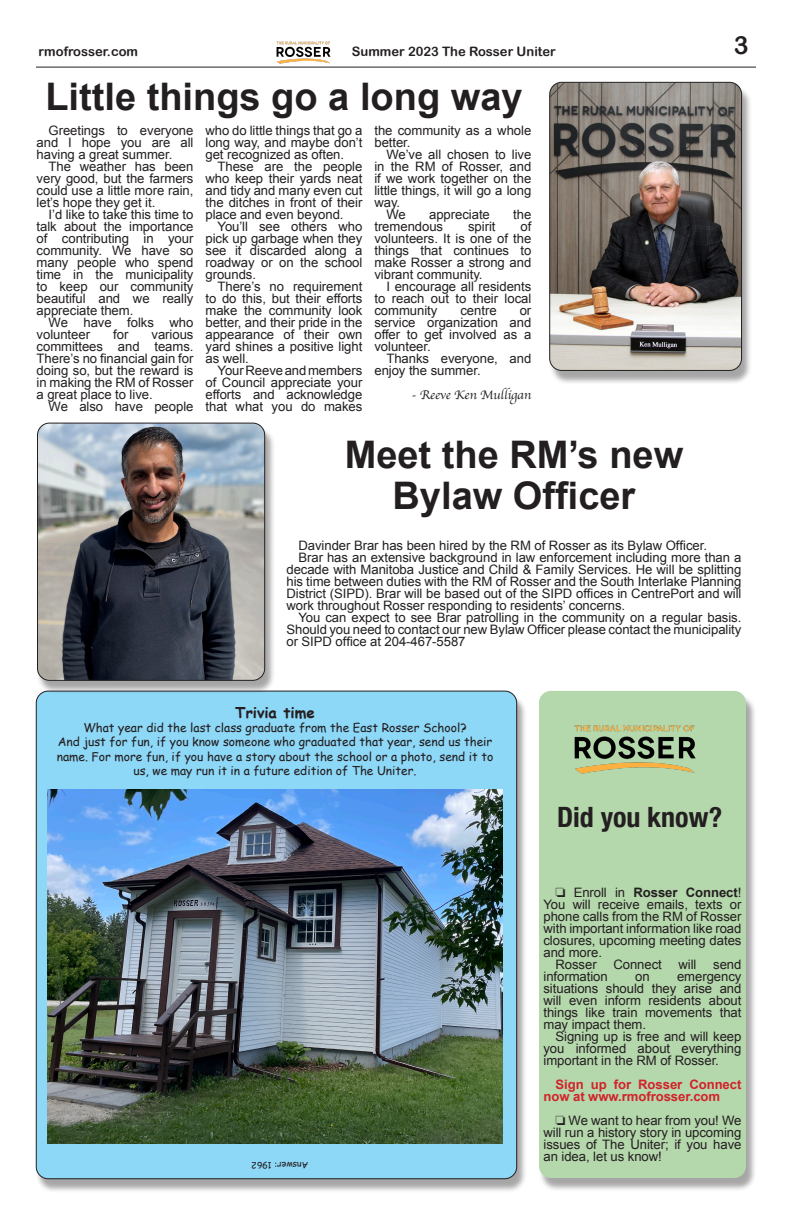
<style>
.page{position:relative;width:792px;height:1224px;background:#fff}
.page>*{position:absolute;margin:0;border:0;box-sizing:border-box;transform-origin:0 0}
.No_indent_body_copy{font:700 38px/41px "Arial";color:#231f20;text-align:center}
.No_indent_body_copy-2{font:700 condensed 28px "Helvetica Neue";color:#231f20}
.t1{font:25px "Arial Rounded MT Bold";color:#231f20}
.t2{font:700 15px "Comic Sans MS";color:#231f20}
.t3{font:13px/12px "Arial";letter-spacing:-.005em;color:#231f20;text-align:justify}
.t4{font:700 13px/12px "Arial";letter-spacing:-.005em;color:#d1232a}
.t5{font:13px "Arial Rounded MT Bold";color:#231f20}
.t6{font:13px "Apple Chancery";letter-spacing:-.005em;color:#231f20}
.t7{font:12px/14.4px "Comic Sans MS";color:#231f20;text-align:center}
.t8{font:9px "Comic Sans MS";color:#231f20}
.s1{font-weight:700}
</style>
<div class="page">
<div style="left:539px;top:694px;width:217px;height:498px;background:#231f20;opacity:.4"></div>
<div style="left:539px;top:691px;width:207px;height:487px;background:#b5d7ac;border-radius:12px"></div>
<img style="left:574px;top:725px;width:122px;height:49px">
<hr style="left:36px;top:67px;width:720px;height:1px;background:#231f20">
<img style="left:271px;top:41px;width:65px;height:26px">
<div style="left:35px;top:694px;width:492px;height:499px;background:#231f20;opacity:.4"></div>
<div style="left:36px;top:691px;width:481px;height:488px;background:#8dd7f7;border-radius:12px"></div>
<div style="left:549px;top:85px;width:203px;height:300px;background:#231f20;opacity:.4"></div>
<img style="left:550px;top:82px;width:192px;height:288px">
<div style="left:549px;top:82px;width:193px;height:289px;border:1px solid #231f20;border-radius:12px"></div>
<img style="left:48px;top:789px;width:455px;height:354px">
<div style="left:37px;top:426px;width:238px;height:268px;background:#231f20;opacity:.4"></div>
<img style="left:38px;top:423px;width:227px;height:257px">
<div style="left:37px;top:423px;width:228px;height:258px;border:1px solid #231f20;border-radius:12px"></div>
<p class="t5" style="left:39px;top:43px;width:101px">rmofrosser.com</p>
<p class="t5" style="left:352px;top:44px;width:206px">Summer 2023 The Rosser Uniter</p>
<p class="t1" style="left:734px;top:31px;width:16px">3</p>
<p class="No_indent_body_copy" style="left:45px;top:77px;width:479px">Little things go a long way</p>
<p class="t3" style="left:37px;top:124px;width:158px;text-indent:12px">Greetings to everyone and I hope you are all having a great summer.</p>
<p class="t3" style="left:37px;top:160px;width:158px;text-indent:12px">The weather has been very good, but the farmers could use a little more rain, let’s hope they get it.</p>
<p class="t3" style="left:37px;top:208px;width:158px;text-indent:12px">I’d like to take this time to talk about the importance of contributing in your community. We have so many people who spend time in the municipality to keep our community beautiful and we really appreciate them.</p>
<p class="t3" style="left:37px;top:316px;width:158px;text-indent:12px">We have folks who volunteer</p>
<p class="t3" style="left:113px;top:328px;width:17px">for</p>
<p class="t3" style="left:37px;top:328px;width:158px;text-indent:115px">various committees and teams.<br>There’s no financial gain for doing so, but the reward is in making the RM of Rosser a great place to live.</p>
<p class="t3" style="left:49px;top:400px;width:146px">We also have people</p>
<p class="t3" style="left:206px;top:124px;width:158px">who do little things that go a long way, and maybe don’t get recognized as often.</p>
<p class="t3" style="left:206px;top:160px;width:158px;text-indent:12px">These are the people who keep their yards neat and tidy and many even cut the ditches in front of their place and even beyond.</p>
<p class="t3" style="left:206px;top:220px;width:158px;text-indent:12px">You’ll see others who pick up garbage when they see it discarded along a roadway or on the school grounds.</p>
<p class="t3" style="left:206px;top:280px;width:158px;text-indent:12px">There’s no requirement to do this, but their efforts make the community look better, and their pride in the appearance of their own yard shines a positive light as well.</p>
<p class="t3" style="left:206px;top:364px;width:158px;text-indent:12px">Your Reeve and members of Council appreciate your efforts and acknowledge that what you do makes</p>
<p class="t3" style="left:374px;top:124px;width:158px">the community as a whole better.</p>
<p class="t3" style="left:374px;top:148px;width:158px;text-indent:12px">We’ve all chosen to live in the RM of Rosser, and if we work together on the little things, it will go a long way.</p>
<p class="t3" style="left:386px;top:208px;width:21px">We</p>
<p class="t3" style="left:429px;top:208px;width:62px">appreciate</p>
<p class="t3" style="left:513px;top:208px;width:20px">the</p>
<p class="t3" style="left:374px;top:220px;width:70px">tremendous</p>
<p class="t3" style="left:468px;top:220px;width:29px">spirit</p>
<p class="t3" style="left:374px;top:220px;width:158px;text-indent:146px">of volunteers. It is one of the things that continues to make Rosser a strong and vibrant community.</p>
<p class="t3" style="left:374px;top:280px;width:158px;text-indent:12px">I encourage all residents to reach out to their local community</p>
<p class="t3" style="left:460px;top:304px;width:38px">centre</p>
<p class="t3" style="left:374px;top:304px;width:158px;text-indent:145px">or service organization and offer to get involved as a volunteer.</p>
<p class="t3" style="left:374px;top:352px;width:158px;text-indent:12px">Thanks everyone, and enjoy the summer.</p>
<p class="t6" style="left:412px;top:384px;width:121px">- Reeve Ken Mulligan</p>
<p class="No_indent_body_copy" style="left:345px;top:435px;width:340px">Meet the RM’s new<br>Bylaw Officer</p>
<p class="t3" style="left:298px;top:540px;width:410px">Davinder Brar has been hired by the RM of Rosser as its Bylaw Officer.</p>
<p class="t3" style="left:286px;top:552px;width:457px;text-indent:12px">Brar has an extensive background in law enforcement including more than a decade with Manitoba Justice and Child &amp; Family Services. He will be splitting his time between duties with the RM of Rosser and the South Interlake Planning District (SIPD). Brar will be based out of the SIPD offices in CentrePort and will work throughout Rosser responding to residents’ concerns.</p>
<p class="t3" style="left:286px;top:612px;width:456px;text-indent:12px">You can expect to see Brar patrolling in the community on a regular basis.<br>Should you need to contact our new Bylaw Officer please contact the municipality or SIPD office at 204-467-5587</p>
<p class="t2" style="left:235px;top:701px;width:81px">Trivia time</p>
<p class="t7" style="left:83px;top:720px;width:385px">What year did the last class graduate from the East Rosser School?</p>
<p class="t7" style="left:57px;top:734px;width:438px">And just for fun, if you know someone who graduated that year, send us their name. For more fun, if you have a story about the school or a photo, send it to us, we may run it in a future edition of The Uniter.</p>
<p class="t8" style="left:308px;top:1172px;width:59px;rotate:-180deg">Answer: 1962</p>
<p class="No_indent_body_copy-2" style="left:557px;top:794px;width:167px">Did you know?</p>
<p class="t3" style="left:544px;top:887px;width:200px;text-indent:12px">□ Enroll in <span class="s1">Rosser Connect</span>!<br>You will receive emails, texts or phone calls from the RM of Rosser with important information like road closures, upcoming meeting dates and more.</p>
<p class="t3" style="left:556px;top:959px;width:43px">Rosser</p>
<p class="t3" style="left:613px;top:959px;width:50px">Connect</p>
<p class="t3" style="left:679px;top:959px;width:20px">will</p>
<p class="t3" style="left:713px;top:959px;width:30px">send</p>
<p class="t3" style="left:544px;top:971px;width:66px">information</p>
<p class="t3" style="left:635px;top:971px;width:16px">on</p>
<p class="t3" style="left:544px;top:971px;width:199px;text-indent:134px">emergency situations should they arise and will even inform residents about things like train movements that may impact them.</p>
<p class="t3" style="left:544px;top:1031px;width:199px;text-indent:12px">Signing up is free and will keep you informed about everything important in the RM of Rosser.</p>
<p class="t4" style="left:544px;top:1079px;width:200px;text-indent:12px">Sign up for Rosser Connect now at www.rmofrosser.com</p>
<p class="t3" style="left:544px;top:1115px;width:200px;text-indent:12px">□ We want to hear from you! We will run a history story in upcoming issues of The Uniter; if you have an idea, let us know!</p>
</div>
